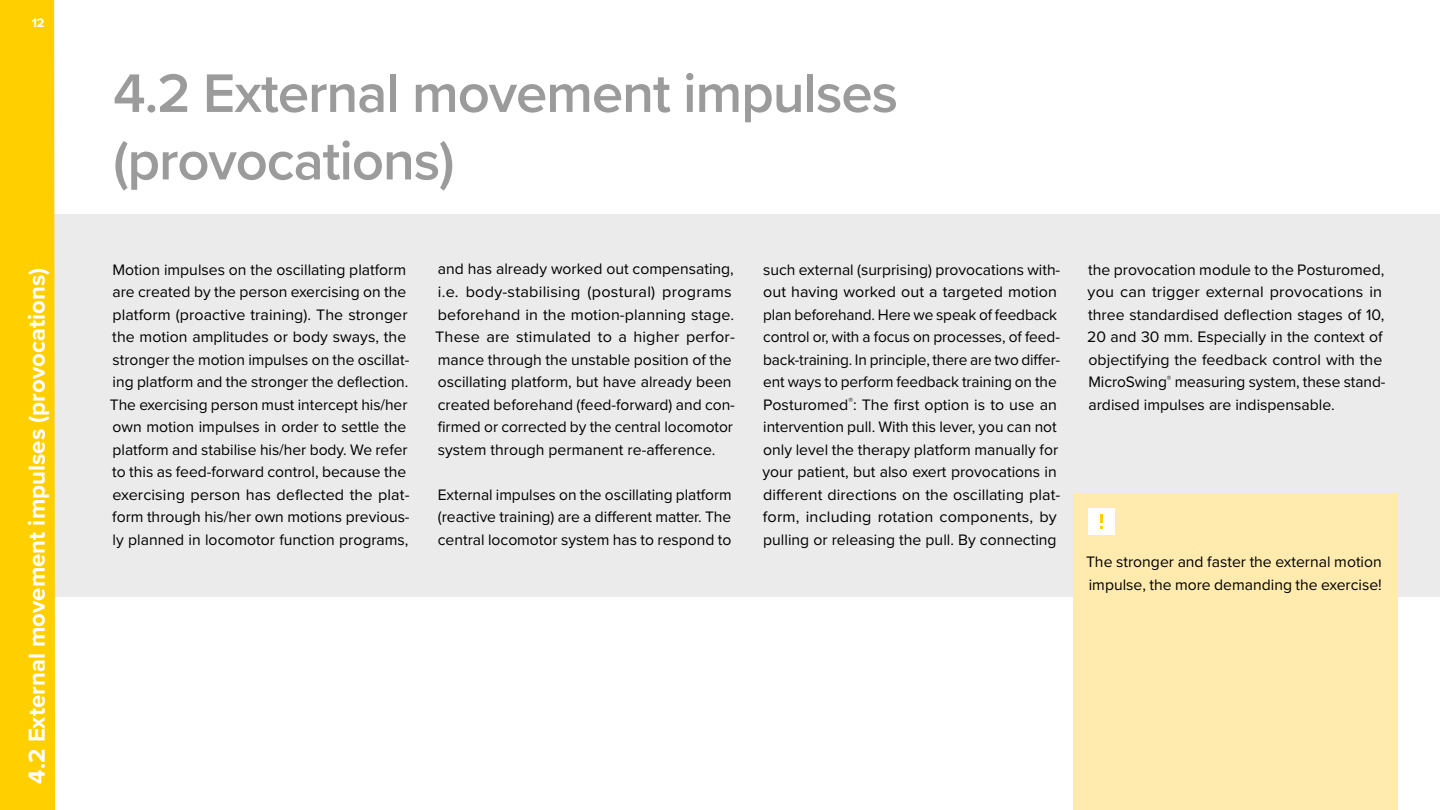
<style>
.page{position:relative;width:1440px;height:810px;background:#fff}
.page>*{position:absolute;margin:0;border:0;box-sizing:border-box;transform-origin:0 0}
.t1{font:600 56.25px/67.5px "Proxima Nova";letter-spacing:-.02em;color:#9b9b9b}
.t2{font:700 24px "Proxima Nova";color:#fff}
.t3{font:15.75px/22.5px "Proxima Nova";color:#000}
.t4{font:700 12.75px "Proxima Nova";color:#fff}
</style>
<div class="page">
<div style="left:0;top:215px;width:1440px;height:382px;background:#ebebeb"></div>
<div style="left:1073px;top:493px;width:325px;height:317px;background:#ffebad"></div>
<div style="left:1088px;top:508px;width:27px;height:27px;background:#fff"></div>
<svg style="left:1100px;top:514px;width:3px;height:15px"></svg>
<div style="left:0;top:0;width:55px;height:810px;background:#ffcf00"></div>
<p class="t4" style="left:32px;top:13px;width:14px">12</p>
<h2 class="t2" style="left:19px;top:784px;width:517px;rotate:-90deg">4.2 External movement impulses (provocations)</h2>
<h1 class="t1" style="left:113px;top:58px;width:787px">4.2 External movement impulses (provocations)</h1>
<p class="t3" style="left:110px;top:257px;width:301px">Motion impulses on the oscillating platform are created by the person exercising on the platform (proactive training). The stronger the motion amplitudes or body sways, the stronger the motion impulses on the oscillat&shy;ing platform and the stronger the deflection.<br>The exercising person must intercept his/her own motion impulses in order to settle the platform and stabilise his/her body. We refer to this as feed-forward control, because the exercising person has deflected the plat&shy;form through his/her own motions previous&shy;ly planned in locomotor function programs,</p>
<p class="t3" style="left:435px;top:257px;width:301px">and has already worked out compensating, i.e. body-stabilising (postural) programs beforehand in the motion-planning stage.<br>These are stimulated to a higher perfor&shy;mance through the unstable position of the oscillating platform, but have already been created beforehand (feed-forward) and con&shy;firmed or corrected by the central locomotor system through permanent re-afference.</p>
<p class="t3" style="left:438px;top:482px;width:295px;text-align:justify">External impulses on the oscillating platform (reactive training) are a different matter. The central locomotor system has to respond to</p>
<p class="t3" style="left:762px;top:257px;width:299px">such external (surprising) provocations with&shy;out having worked out a targeted motion plan beforehand. Here we speak of feedback control or, with a focus on processes, of feed&shy;back-training. In principle, there are two differ&shy;ent ways to perform feedback training on the Posturomed<sup>®</sup>: The first option is to use an intervention pull. With this lever, you can not only level the therapy platform manually for your patient, but also exert provocations in different directions on the oscillating plat&shy;form, including rotation components, by pulling or releasing the pull. By connecting</p>
<p class="t3" style="left:1087px;top:257px;width:300px">the provocation module to the Posturomed, you can trigger external provocations in three standardised deflection stages of 10, 20 and 30 mm. Especially in the context of objectifying the feedback control with the MicroSwing<sup>®</sup> measuring system, these stand&shy;ardised impulses are indispensable.</p>
<p class="t3" style="left:1086px;top:550px;width:297px">The stronger and faster the external motion impulse, the more demanding the exercise!</p>
</div>
